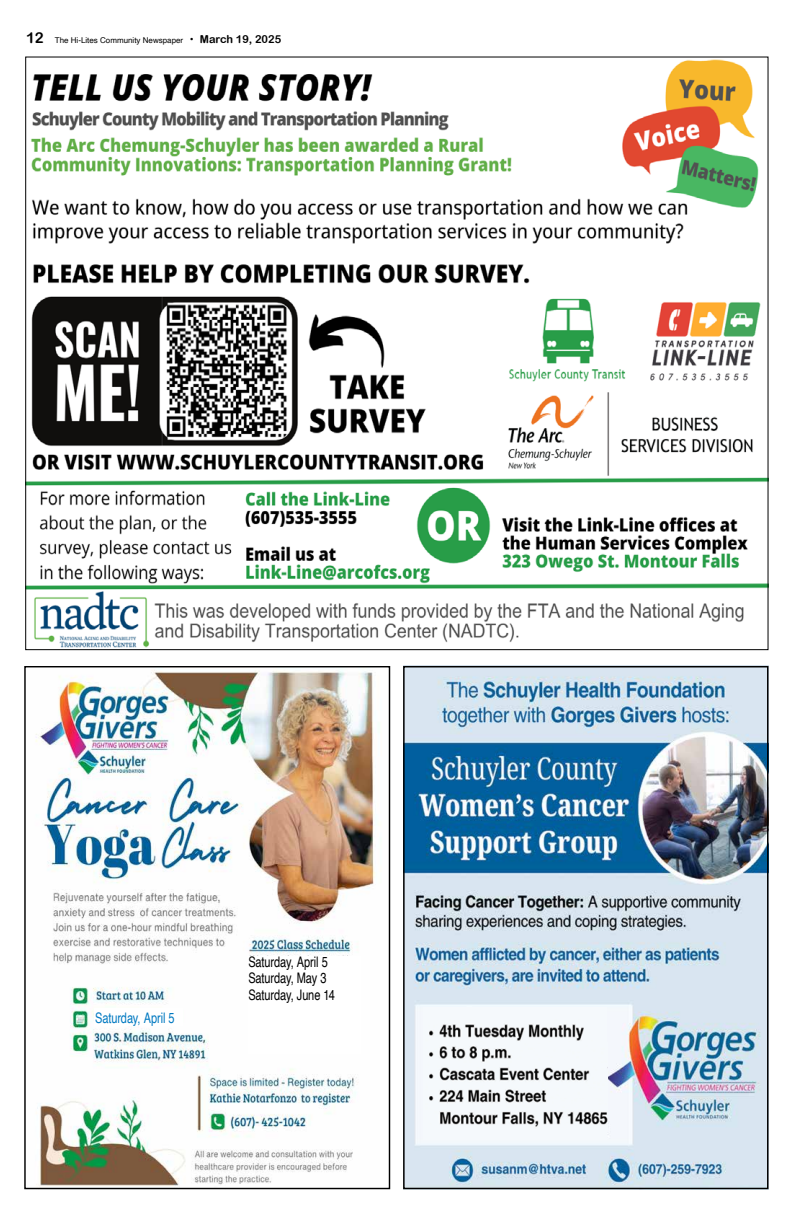
<style>
.page{position:relative;width:792px;height:1224px;background:#fff}
.page>*{position:absolute;margin:0;border:0;box-sizing:border-box;transform-origin:0 0}
.t1{font:15px "Arial Rounded MT Bold";color:#000}
.t2{font:14.5px/16.4px "Helvetica";letter-spacing:-.01em;color:#000;scale:.76 1}
.t3{font:14.5px "Helvetica";letter-spacing:-.01em;color:#0079c1;scale:.76 1}
.t4{font:8px "Helvetica";color:#000}
.s1{font-size:11px}
.s2{font-family:"Arial Rounded MT Bold";font-size:11px}
</style>
<div class="page">
<img style="left:406px;top:669px;width:360px;height:517px">
<div style="left:403px;top:666px;width:366px;height:523px;border:2px solid #000"></div>
<div style="left:424px;top:1007px;width:183px;height:132px;background:#f5f9fc"></div>
<img style="left:429px;top:1024px;width:155px;height:17px">
<img style="left:429px;top:1046px;width:178px;height:81px">
<img style="left:27px;top:59px;width:740px;height:589px">
<img style="left:35px;top:670px;width:340px;height:516px">
<div style="left:248px;top:956px;width:113px;height:98px;background:#fff"></div>
<div style="left:94px;top:1008px;width:88px;height:18px;background:#fff"></div>
<p class="t1" style="left:26px;top:29px;width:19px">12</p>
<p class="t4" style="left:55px;top:34px;width:228px">The Hi-Lites Community Newspaper <span class="s1">•</span> <span class="s2">March 19, 2025</span></p>
<p class="t3" style="left:95px;top:1006px;width:106px">Saturday, April 5</p>
<p class="t2" style="left:248px;top:954px;width:115px">Saturday, April 5<br>Saturday, May 3<br>Saturday, June 14</p>
</div>
